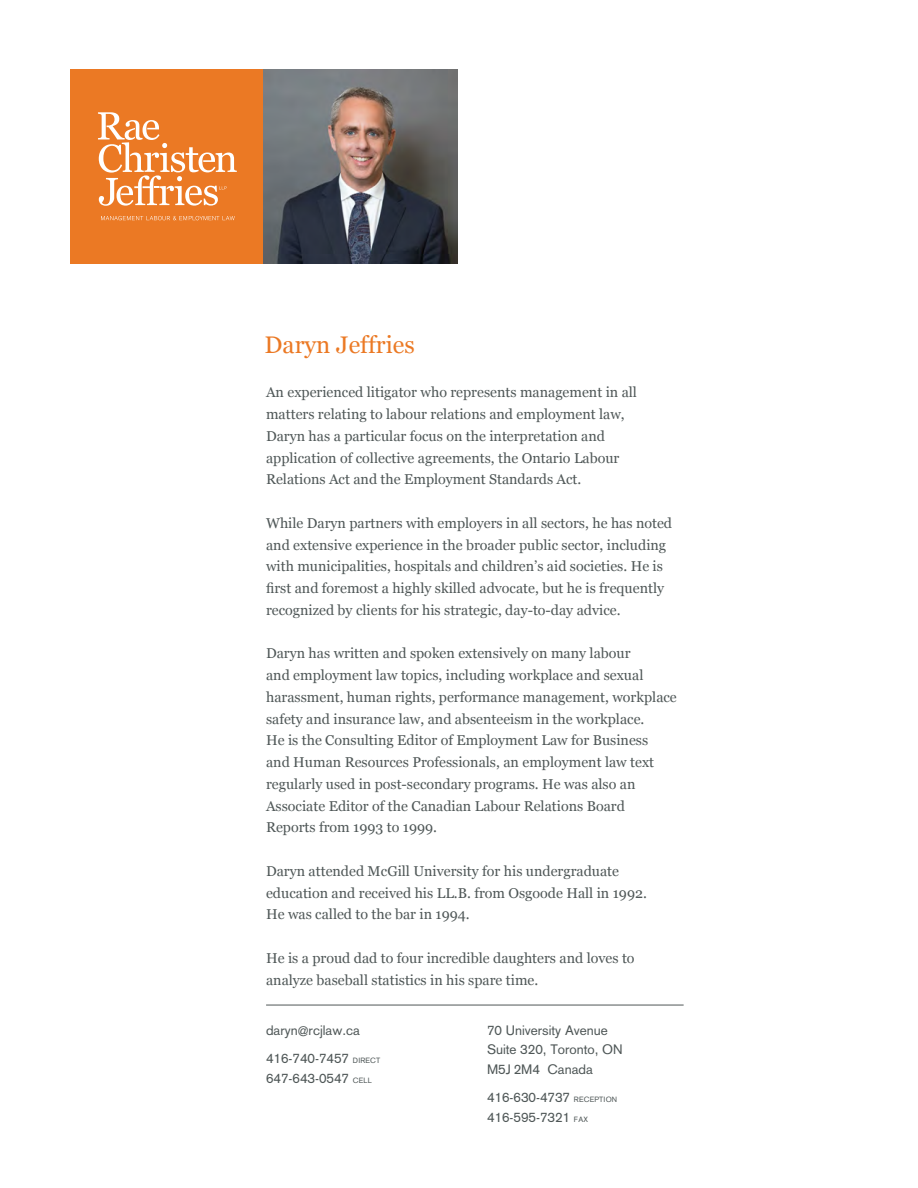
<style>
.page{position:relative;width:918px;height:1188px;background:#fff}
.page>*{position:absolute;margin:0;border:0;box-sizing:border-box;transform-origin:0 0}
.t1{font:24px "Georgia";color:#eb7924}
.t2{font:14.25px/21.8px "Georgia";color:#4f5757}
.t3{font:13.5px/19.5px "Akzidenz Grotesk";color:#4f5757}
.s1{font-size:7.5px}
</style>
<div class="page">
<div style="left:70px;top:69px;width:195px;height:195px;background:#eb7924"></div>
<hr style="left:266px;top:1005px;width:418px;height:1px;background:#4f5757">
<img style="left:263px;top:69px;width:195px;height:195px">
<svg style="left:101px;top:216px;width:134px;height:4px"></svg>
<svg style="left:98px;top:112px;width:139px;height:94px"></svg>
<h1 class="t1" style="left:265px;top:331px;width:152px">Daryn Jeffries</h1>
<p class="t2" style="left:266px;top:382px;width:372px">An experienced litigator who represents management in all matters relating to labour relations and employment law, Daryn has a particular focus on the interpretation and application of collective agreements, the Ontario Labour Relations Act and the Employment Standards Act.</p>
<p class="t2" style="left:266px;top:512px;width:408px">While Daryn partners with employers in all sectors, he has noted and extensive experience in the broader public sector, including with municipalities, hospitals and children’s aid societies. He is first and foremost a highly skilled advocate, but he is frequently recognized by clients for his strategic, day-to-day advice.</p>
<p class="t2" style="left:266px;top:643px;width:412px">Daryn has written and spoken extensively on many labour<br>and employment law topics, including workplace and sexual harassment, human rights, performance management, workplace safety and insurance law, and absenteeism in the workplace.<br>He is the Consulting Editor of Employment Law for Business<br>and Human Resources Professionals, an employment law text regularly used in post-secondary programs. He was also an Associate Editor of the Canadian Labour Relations Board Reports from 1993 to 1999.</p>
<p class="t2" style="left:266px;top:860px;width:382px">Daryn attended McGill University for his undergraduate education and received his LL.B. from Osgoode Hall in 1992.<br>He was called to the bar in 1994.</p>
<p class="t2" style="left:266px;top:947px;width:370px">He is a proud dad to four incredible daughters and loves to analyze baseball statistics in his spare time.</p>
<p class="t3" style="left:266px;top:1016px;width:116px;line-height:28.2px">daryn@rcjlaw.ca<br>416-740-7457 <span class="s1">DIRECT</span></p>
<p class="t3" style="left:266px;top:1068px;width:108px">647-643-0547 <span class="s1">CELL</span></p>
<p class="t3" style="left:487px;top:1020px;width:137px">70 University Avenue<br>Suite 320, Toronto, ON<br>M5J 2M4 Canada</p>
<p class="t3" style="left:487px;top:1088px;width:132px">416-630-4737 <span class="s1">RECEPTION<br></span>416-595-7321 <span class="s1">FAX</span></p>
</div>
